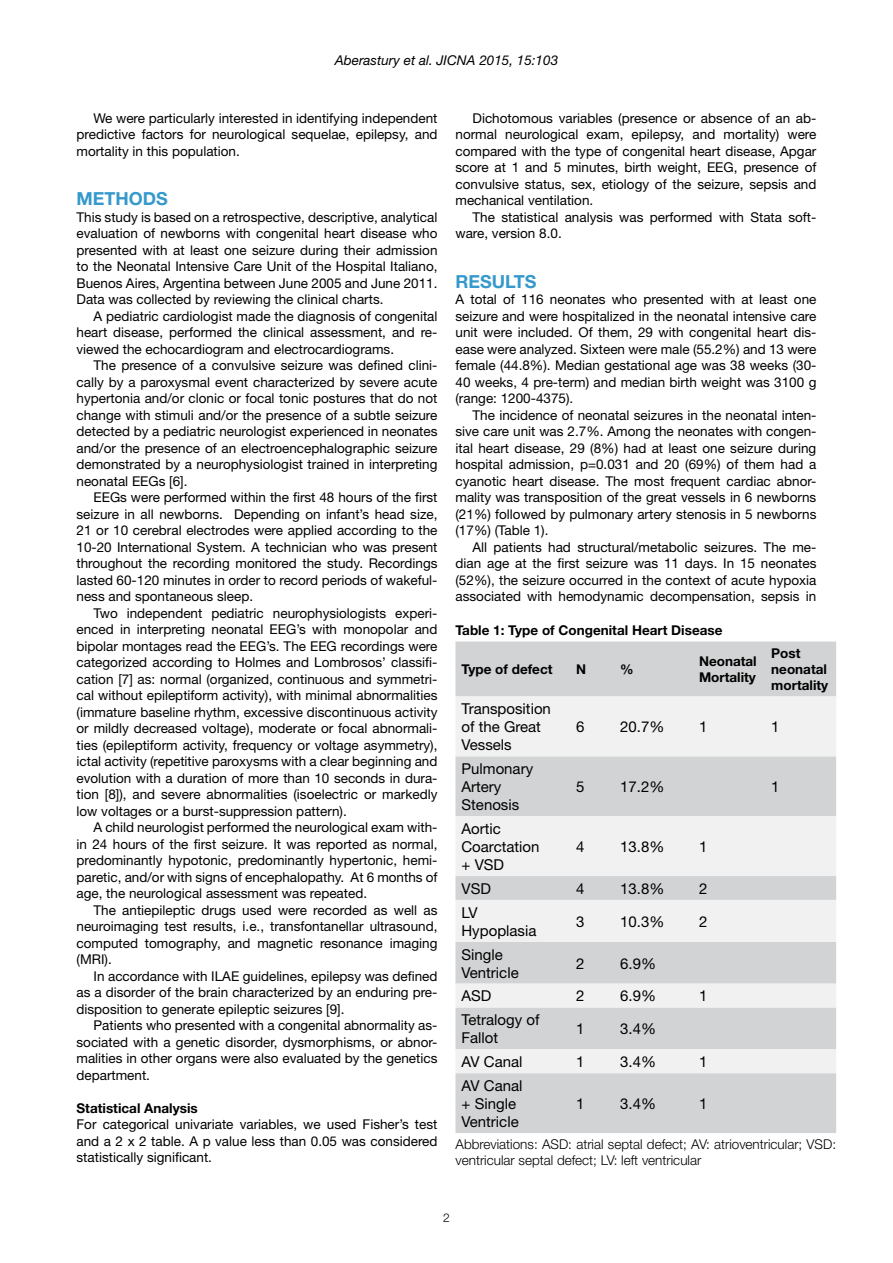
<style>
.page{position:relative;width:893px;height:1263px;background:#fff}
.page>*{position:absolute;margin:0;border:0;box-sizing:border-box;transform-origin:0 0}
.t1{font:700 18px "Helvetica Neue";color:#3599cc}
.t2{font:15px/18px "Helvetica Neue";color:#000}
.t3{font:13.5px/16.5px "Helvetica Neue";color:#000;text-align:justify}
.t4{font:700 13.5px/16.2px "Helvetica Neue";color:#000}
.t5{font:300 13.5px/16.2px "Helvetica Neue";color:#000}
.t6{font:italic 13.5px "Helvetica Neue";color:#000}
.t7{font:300 12px "Helvetica Neue";color:#000}
</style>
<div class="page">
<div style="left:455px;top:641px;width:381px;height:492px;background:#d1d3d4"></div>
<svg style="left:455px;top:696px;width:381px;height:377px;fill:#f1f1f2"></svg>
<p class="t6" style="left:335px;top:52px;width:225px">Aberastury et al. JICNA 2015, 15:103</p>
<p class="t3" style="left:77px;top:110px;width:362px;text-indent:17px">We were particularly interested in identifying independent predictive factors for neurological sequelae, epilepsy, and mortality in this population.</p>
<h1 class="t1" style="left:77px;top:188px;width:93px">METHODS</h1>
<p class="t3" style="left:77px;top:209px;width:362px">This study is based on a retrospective, descriptive, analytical evaluation of newborns with congenital heart disease who presented with at least one seizure during their admission to the Neonatal Intensive Care Unit of the Hospital Italiano, Buenos Aires, Argentina between June 2005 and June 2011.<br>Data was collected by reviewing the clinical charts.</p>
<p class="t3" style="left:77px;top:308px;width:362px;text-indent:17px">A pediatric cardiologist made the diagnosis of congenital heart disease, performed the clinical assessment, and re&shy;viewed the echocardiogram and electrocardiograms.</p>
<p class="t3" style="left:77px;top:357px;width:362px;text-indent:17px">The presence of a convulsive seizure was defined clini&shy;cally by a paroxysmal event characterized by severe acute hypertonia and/or clonic or focal tonic postures that do not change with stimuli and/or the presence of a subtle seizure detected by a pediatric neurologist experienced in neonates and/or the presence of an electroencephalographic seizure demonstrated by a neurophysiologist trained in interpreting neonatal EEGs [6].</p>
<p class="t3" style="left:77px;top:489px;width:362px;text-indent:17px">EEGs were performed within the first 48 hours of the first seizure in all newborns. Depending on infant’s head size, 21 or 10 cerebral electrodes were applied according to the 10-20 International System. A technician who was present throughout the recording monitored the study. Recordings lasted 60-120 minutes in order to record periods of wakeful&shy;ness and spontaneous sleep.</p>
<p class="t3" style="left:77px;top:604px;width:362px;text-indent:17px">Two independent pediatric neurophysiologists experi&shy;enced in interpreting neonatal EEG’s with monopolar and bipolar montages read the EEG’s. The EEG recordings were categorized according to Holmes and Lombrosos’ classifi&shy;cation [7] as: normal (organized, continuous and symmetri&shy;cal without epileptiform activity), with minimal abnormalities (immature baseline rhythm, excessive discontinuous activity or mildly decreased voltage), moderate or focal abnormali&shy;ties (epileptiform activity, frequency or voltage asymmetry), ictal activity (repetitive paroxysms with a clear beginning and evolution with a duration of more than 10 seconds in dura&shy;tion [8]), and severe abnormalities (isoelectric or markedly low voltages or a burst-suppression pattern).</p>
<p class="t3" style="left:77px;top:819px;width:362px;text-indent:17px">A child neurologist performed the neurological exam with&shy;in 24 hours of the first seizure. It was reported as normal, predominantly hypotonic, predominantly hypertonic, hemi&shy;paretic, and/or with signs of encephalopathy. At 6 months of age, the neurological assessment was repeated.</p>
<p class="t3" style="left:77px;top:901px;width:362px;text-indent:17px">The antiepileptic drugs used were recorded as well as neuroimaging test results, i.e., transfontanellar ultrasound, computed tomography, and magnetic resonance imaging (MRI).</p>
<p class="t3" style="left:77px;top:967px;width:362px;text-indent:17px">In accordance with ILAE guidelines, epilepsy was defined as a disorder of the brain characterized by an enduring pre&shy;disposition to generate epileptic seizures [9].</p>
<p class="t3" style="left:77px;top:1017px;width:362px;text-indent:17px">Patients who presented with a congenital abnormality as&shy;sociated with a genetic disorder, dysmorphisms, or abnor&shy;malities in other organs were also evaluated by the genetics department.</p>
<p class="t4" style="left:77px;top:1099px;width:123px">Statistical Analysis</p>
<p class="t3" style="left:77px;top:1116px;width:362px">For categorical univariate variables, we used Fisher’s test and a 2 x 2 table. A p value less than 0.05 was considered statistically significant.</p>
<p class="t3" style="left:455px;top:109px;width:362px;text-indent:17px">Dichotomous variables (presence or absence of an ab&shy;normal neurological exam, epilepsy, and mortality) were compared with the type of congenital heart disease, Apgar score at 1 and 5 minutes, birth weight, EEG, presence of convulsive status, sex, etiology of the seizure, sepsis and mechanical ventilation.</p>
<p class="t3" style="left:455px;top:208px;width:362px;text-indent:17px">The statistical analysis was performed with Stata soft&shy;ware, version 8.0.</p>
<h1 class="t1" style="left:455px;top:270px;width:83px">RESULTS</h1>
<p class="t3" style="left:455px;top:291px;width:362px">A total of 116 neonates who presented with at least one seizure and were hospitalized in the neonatal intensive care unit were included. Of them, 29 with congenital heart dis&shy;ease were analyzed. Sixteen were male (55.2%) and 13 were female (44.8%). Median gestational age was 38 weeks (30- 40 weeks, 4 pre-term) and median birth weight was 3100 g (range: 1200-4375).</p>
<p class="t3" style="left:455px;top:407px;width:362px;text-indent:17px">The incidence of neonatal seizures in the neonatal inten&shy;sive care unit was 2.7%. Among the neonates with congen&shy;ital heart disease, 29 (8%) had at least one seizure during hospital admission, p=0.031 and 20 (69%) of them had a cyanotic heart disease. The most frequent cardiac abnor&shy;mality was transposition of the great vessels in 6 newborns (21%) followed by pulmonary artery stenosis in 5 newborns (17%) (Table 1).</p>
<p class="t3" style="left:455px;top:538px;width:362px;text-indent:17px">All patients had structural/metabolic seizures. The me&shy;dian age at the first seizure was 11 days. In 15 neonates (52%), the seizure occurred in the context of acute hypoxia associated with hemodynamic decompensation, sepsis in</p>
<p class="t4" style="left:455px;top:622px;width:268px">Table 1: Type of Congenital Heart Disease</p>
<p class="t4" style="left:461px;top:661px;width:93px">Type of defect</p>
<p class="t4" style="left:576px;top:661px;width:12px">N</p>
<p class="t4" style="left:620px;top:661px;width:15px">%</p>
<p class="t4" style="left:699px;top:653px;width:59px">Neonatal<br>Mortality</p>
<p class="t4" style="left:771px;top:645px;width:58px">Post neonatal mortality</p>
<p class="t2" style="left:461px;top:700px;width:91px">Transposition of the Great<br>Vessels</p>
<p class="t2" style="left:576px;top:718px;width:10px">6</p>
<p class="t2" style="left:620px;top:718px;width:46px">20.7%</p>
<p class="t2" style="left:699px;top:718px;width:10px">1</p>
<p class="t2" style="left:771px;top:718px;width:10px">1</p>
<p class="t2" style="left:461px;top:760px;width:73px">Pulmonary<br>Artery<br>Stenosis</p>
<p class="t2" style="left:461px;top:819px;width:80px">Aortic<br>Coarctation + VSD</p>
<p class="t2" style="left:576px;top:778px;width:10px">5</p>
<p class="t2" style="left:620px;top:778px;width:46px">17.2%</p>
<p class="t2" style="left:771px;top:778px;width:10px">1</p>
<p class="t2" style="left:576px;top:837px;width:10px">4</p>
<p class="t2" style="left:620px;top:837px;width:46px">13.8%</p>
<p class="t2" style="left:699px;top:837px;width:10px">1</p>
<p class="t2" style="left:461px;top:879px;width:31px">VSD</p>
<p class="t2" style="left:576px;top:879px;width:10px">4</p>
<p class="t2" style="left:620px;top:879px;width:46px">13.8%</p>
<p class="t2" style="left:699px;top:879px;width:10px">2</p>
<p class="t2" style="left:461px;top:903px;width:77px">LV<br>Hypoplasia</p>
<p class="t2" style="left:576px;top:912px;width:10px">3</p>
<p class="t2" style="left:620px;top:912px;width:46px">10.3%</p>
<p class="t2" style="left:699px;top:912px;width:10px">2</p>
<p class="t2" style="left:461px;top:945px;width:59px">Single<br>Ventricle</p>
<p class="t2" style="left:576px;top:954px;width:10px">2</p>
<p class="t2" style="left:620px;top:954px;width:37px">6.9%</p>
<p class="t2" style="left:461px;top:987px;width:31px">ASD</p>
<p class="t2" style="left:576px;top:987px;width:10px">2</p>
<p class="t2" style="left:620px;top:987px;width:37px">6.9%</p>
<p class="t2" style="left:699px;top:987px;width:10px">1</p>
<p class="t2" style="left:461px;top:1011px;width:80px">Tetralogy of<br>Fallot</p>
<p class="t2" style="left:576px;top:1020px;width:10px">1</p>
<p class="t2" style="left:620px;top:1020px;width:37px">3.4%</p>
<p class="t2" style="left:461px;top:1052px;width:62px">AV Canal</p>
<p class="t2" style="left:576px;top:1052px;width:10px">1</p>
<p class="t2" style="left:620px;top:1052px;width:37px">3.4%</p>
<p class="t2" style="left:699px;top:1052px;width:10px">1</p>
<p class="t2" style="left:461px;top:1076px;width:62px">AV Canal + Single<br>Ventricle</p>
<p class="t2" style="left:576px;top:1094px;width:10px">1</p>
<p class="t2" style="left:620px;top:1094px;width:37px">3.4%</p>
<p class="t2" style="left:699px;top:1094px;width:10px">1</p>
<p class="t5" style="left:455px;top:1136px;width:382px">Abbreviations: ASD: atrial septal defect; AV: atrioventricular; VSD: ventricular septal defect; LV: left ventricular</p>
<p class="t7" style="left:443px;top:1210px;width:8px">2</p>
</div>
